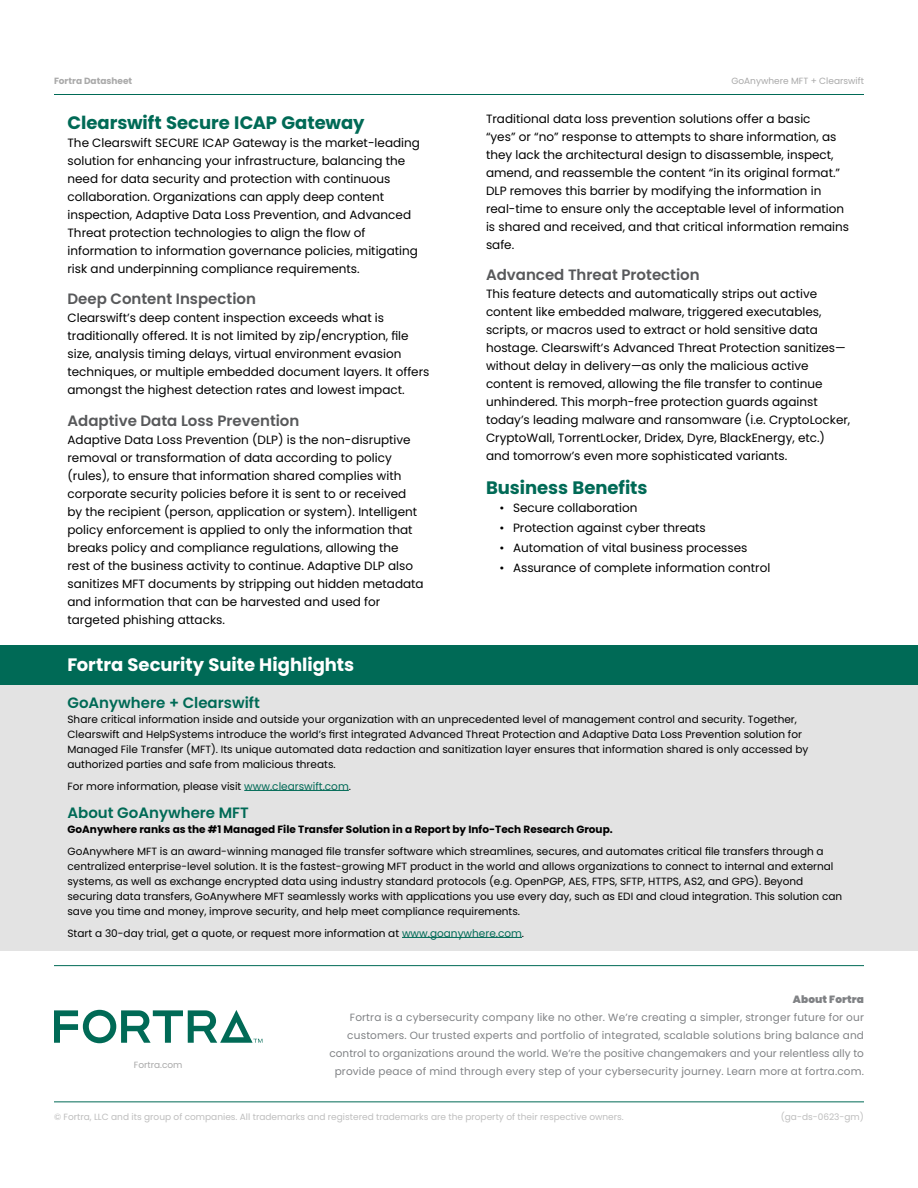
<style>
.page{position:relative;width:918px;height:1188px;background:#fff}
.page>*{position:absolute;margin:0;border:0;box-sizing:border-box;transform-origin:0 0}
.t1{font:700 18px "Poppins";color:#006a56}
.t2{font:700 18px "Poppins";color:#fff}
.t3{font:600 15px "Poppins";color:#58595b}
.t4{font:600 15px "Poppins";color:#006a56}
.t5{font:12px/18px "Poppins";color:#000}
.t6{font:10.5px/15px "Poppins";color:#000}
.t7{font:10.5px/18px "Poppins";letter-spacing:.015em;color:#808285;text-align:right}
.t8{font:700 10.5px "Poppins";color:#000}
.t9{font:900 10.5px "Poppins";letter-spacing:.01em;color:#808285}
.t10{font:9px "Poppins";color:#bebebe}
.t11{font:9px "Poppins";color:#a9a9a9}
.t12{font:700 9px "Poppins";color:#a9a9a9}
.s1{color:#006a56}
</style>
<div class="page">
<hr style="left:54px;top:94px;width:810px;height:1px;background:#006a56">
<hr style="left:54px;top:1101px;width:810px;height:1px;background:#006a56">
<hr style="left:54px;top:965px;width:810px;height:1px;background:#006a56">
<svg style="left:54px;top:1010px;width:208px;height:33px"></svg>
<div style="left:0;top:681px;width:918px;height:270px;background:#e3e3e3"></div>
<div style="left:0;top:645px;width:918px;height:40px;background:#006a56"></div>
<hr style="left:244px;top:790px;width:105px;height:1px;background:#006a56">
<hr style="left:402px;top:937px;width:120px;height:1px;background:#006a56">
<p class="t12" style="left:54px;top:76px;width:80px">Fortra Datasheet</p>
<h1 class="t1" style="left:68px;top:112px;width:299px">Clearswift Secure ICAP Gateway</h1>
<p class="t5" style="left:68px;top:134px;width:354px">The Clearswift SECURE ICAP Gateway is the market-leading solution for enhancing your infrastructure, balancing the need for data security and protection with continuous collaboration. Organizations can apply deep content inspection, Adaptive Data Loss Prevention, and Advanced Threat protection technologies to align the flow of information to information governance policies, mitigating risk and underpinning compliance requirements.</p>
<p class="t3" style="left:68px;top:290px;width:190px">Deep Content Inspection</p>
<p class="t5" style="left:68px;top:309px;width:364px">Clearswift’s deep content inspection exceeds what is traditionally offered. It is not limited by zip/encryption, file size, analysis timing delays, virtual environment evasion techniques, or multiple embedded document layers. It offers amongst the highest detection rates and lowest impact.</p>
<p class="t3" style="left:68px;top:412px;width:233px">Adaptive Data Loss Prevention</p>
<p class="t5" style="left:68px;top:431px;width:358px">Adaptive Data Loss Prevention (DLP) is the non-disruptive removal or transformation of data according to policy (rules), to ensure that information shared complies with corporate security policies before it is sent to or received by the recipient (person, application or system). Intelligent policy enforcement is applied to only the information that breaks policy and compliance regulations, allowing the rest of the business activity to continue. Adaptive DLP also sanitizes MFT documents by stripping out hidden metadata and information that can be harvested and used for targeted phishing attacks.</p>
<p class="t11" style="left:731px;top:76px;width:134px">GoAnywhere MFT + Clearswift</p>
<p class="t5" style="left:486px;top:109px;width:365px">Traditional data loss prevention solutions offer a basic<br>“yes” or “no” response to attempts to share information, as they lack the architectural design to disassemble, inspect, amend, and reassemble the content “in its original format.” DLP removes this barrier by modifying the information in real-time to ensure only the acceptable level of information is shared and received, and that critical information remains safe.</p>
<p class="t3" style="left:486px;top:266px;width:215px">Advanced Threat Protection</p>
<p class="t5" style="left:486px;top:285px;width:366px">This feature detects and automatically strips out active content like embedded malware, triggered executables, scripts, or macros used to extract or hold sensitive data hostage. Clearswift’s Advanced Threat Protection sanitizes— without delay in delivery—as only the malicious active content is removed, allowing the file transfer to continue unhindered. This morph-free protection guards against today’s leading malware and ransomware (i.e. CryptoLocker, CryptoWall, TorrentLocker, Dridex, Dyre, BlackEnergy, etc.) and tomorrow’s even more sophisticated variants.</p>
<h1 class="t1" style="left:486px;top:477px;width:163px">Business Benefits</h1>
<p class="t5" style="left:500px;top:499px;width:140px">• Secure collaboration</p>
<p class="t5" style="left:500px;top:519px;width:208px">• Protection against cyber threats</p>
<p class="t5" style="left:500px;top:539px;width:249px">• Automation of vital business processes</p>
<p class="t5" style="left:500px;top:559px;width:272px">• Assurance of complete information control</p>
<h1 class="t2" style="left:68px;top:654px;width:288px">Fortra Security Suite Highlights</h1>
<p class="t4" style="left:68px;top:694px;width:194px">GoAnywhere + Clearswift</p>
<p class="t6" style="left:68px;top:712px;width:742px">Share critical information inside and outside your organization with an unprecedented level of management control and security. Together, Clearswift and HelpSystems introduce the world’s first integrated Advanced Threat Protection and Adaptive Data Loss Prevention solution for Managed File Transfer (MFT). Its unique automated data redaction and sanitization layer ensures that information shared is only accessed by authorized parties and safe from malicious threats.</p>
<p class="t6" style="left:68px;top:779px;width:285px">For more information, please visit <span class="s1">www.clearswift.com</span>.</p>
<p class="t4" style="left:68px;top:804px;width:183px">About GoAnywhere MFT</p>
<p class="t8" style="left:68px;top:823px;width:547px">GoAnywhere ranks as the #1 Managed File Transfer Solution in a Report by Info-Tech Research Group.</p>
<p class="t6" style="left:68px;top:844px;width:776px">GoAnywhere MFT is an award-winning managed file transfer software which streamlines, secures, and automates critical file transfers through a centralized enterprise-level solution. It is the fastest-growing MFT product in the world and allows organizations to connect to internal and external systems, as well as exchange encrypted data using industry standard protocols (e.g. OpenPGP, AES, FTPS, SFTP, HTTPS, AS2, and GPG). Beyond securing data transfers, GoAnywhere MFT seamlessly works with applications you use every day, such as EDI and cloud integration. This solution can save you time and money, improve security, and help meet compliance requirements.</p>
<p class="t6" style="left:68px;top:926px;width:458px">Start a 30-day trial, get a quote, or request more information at <span class="s1">www.goanywhere.com</span>.</p>
<p class="t11" style="left:134px;top:1060px;width:50px">Fortra.com</p>
<p class="t9" style="left:793px;top:993px;width:73px">About Fortra</p>
<p class="t7" style="left:330px;top:1009px;width:536px">Fortra is a cybersecurity company like no other. We’re creating a simpler, stronger future for our customers. Our trusted experts and portfolio of integrated, scalable solutions bring balance and control to organizations around the world. We’re the positive changemakers and your relentless ally to provide peace of mind through every step of your cybersecurity journey. Learn more at fortra.com.</p>
<p class="t10" style="left:54px;top:1112px;width:571px">© Fortra, LLC and its group of companies. All trademarks and registered trademarks are the property of their respective owners.</p>
<p class="t10" style="left:781px;top:1112px;width:85px">(ga-ds-0623-gm)</p>
</div>
